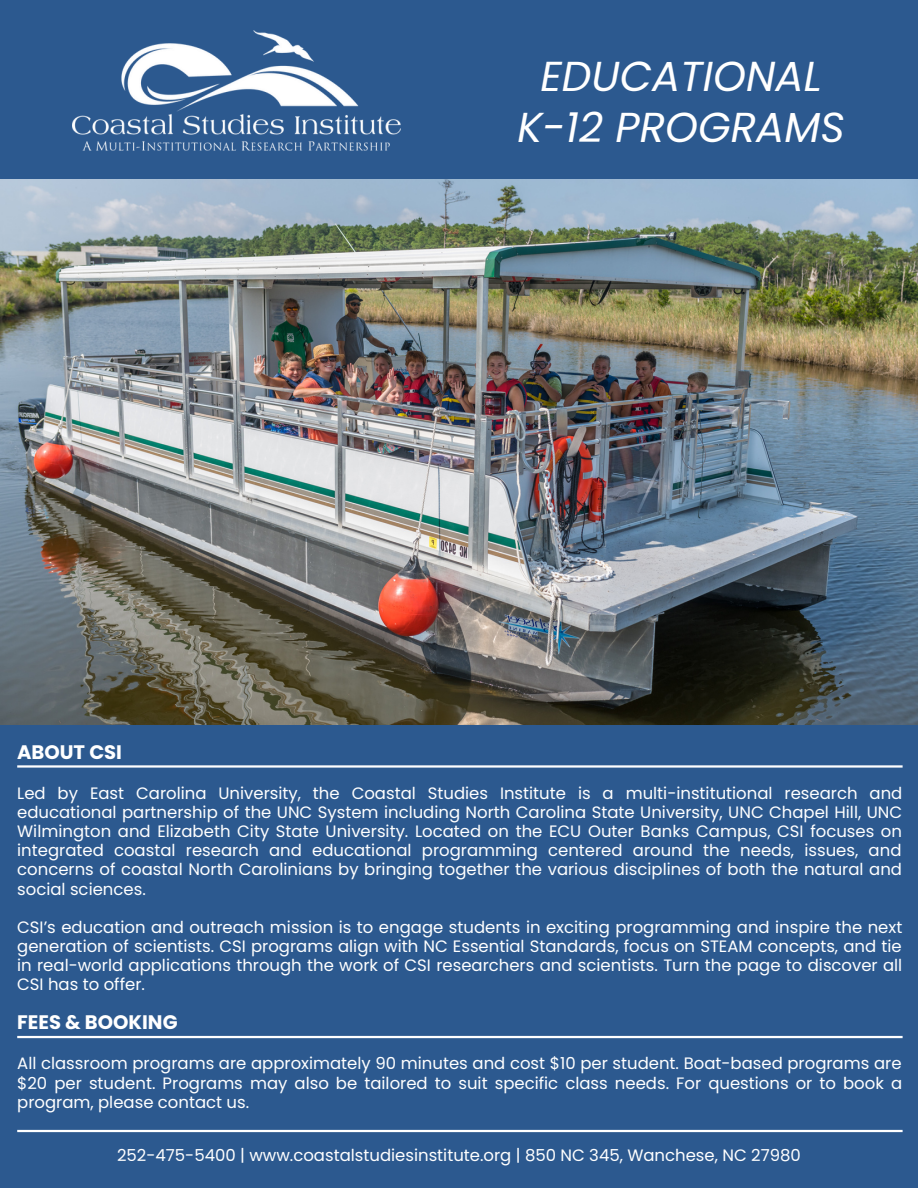
<style>
.page{position:relative;width:918px;height:1188px;background:#2c598f}
.page>*{position:absolute;margin:0;border:0;box-sizing:border-box;transform-origin:0 0}
.t1{font:italic 41.85px/50.7px "Poppins";color:#fff;text-align:center}
.t2{font:700 19.5px "Poppins";color:#fff}
.t3{font:16.5px/19.2px "Poppins";color:#fff;text-align:justify}
</style>
<div class="page">
<img style="left:72px;top:30px;width:329px;height:121px">
<img style="left:0;top:179px;width:918px;height:546px">
<hr style="left:17px;top:765px;width:886px;height:3px;background:#fff">
<hr style="left:17px;top:1130px;width:886px;height:2px;background:#fff">
<hr style="left:17px;top:1036px;width:886px;height:2px;background:#fff">
<p class="t2" style="left:17px;top:738px;width:106px">ABOUT CSI</p>
<h1 class="t1" style="left:517px;top:51px;width:329px">EDUCATIONAL<br>K-12 PROGRAMS</h1>
<p class="t3" style="left:17px;top:784px;width:887px">Led by East Carolina University, the Coastal Studies Institute is a multi-institutional research and educational partnership of the UNC System including North Carolina State University, UNC Chapel Hill, UNC Wilmington and Elizabeth City State University. Located on the ECU Outer Banks Campus, CSI focuses on integrated coastal research and educational programming centered around the needs, issues, and concerns of coastal North Carolinians by bringing together the various disciplines of both the natural and social sciences.</p>
<p class="t3" style="left:17px;top:917px;width:887px">CSI’s education and outreach mission is to engage students in exciting programming and inspire the next generation of scientists. CSI programs align with NC Essential Standards, focus on STEAM concepts, and tie in real-world applications through the work of CSI researchers and scientists. Turn the page to discover all CSI has to offer.</p>
<p class="t2" style="left:17px;top:1009px;width:162px">FEES &amp; BOOKING</p>
<p class="t3" style="left:17px;top:1054px;width:886px">All classroom programs are approximately 90 minutes and cost $10 per student. Boat-based programs are $20 per student. Programs may also be tailored to suit specific class needs. For questions or to book a program, please contact us.</p>
<p class="t3" style="left:117px;top:1146px;width:685px">252-475-5400 | www.coastalstudiesinstitute.org | 850 NC 345, Wanchese, NC 27980</p>
</div>
